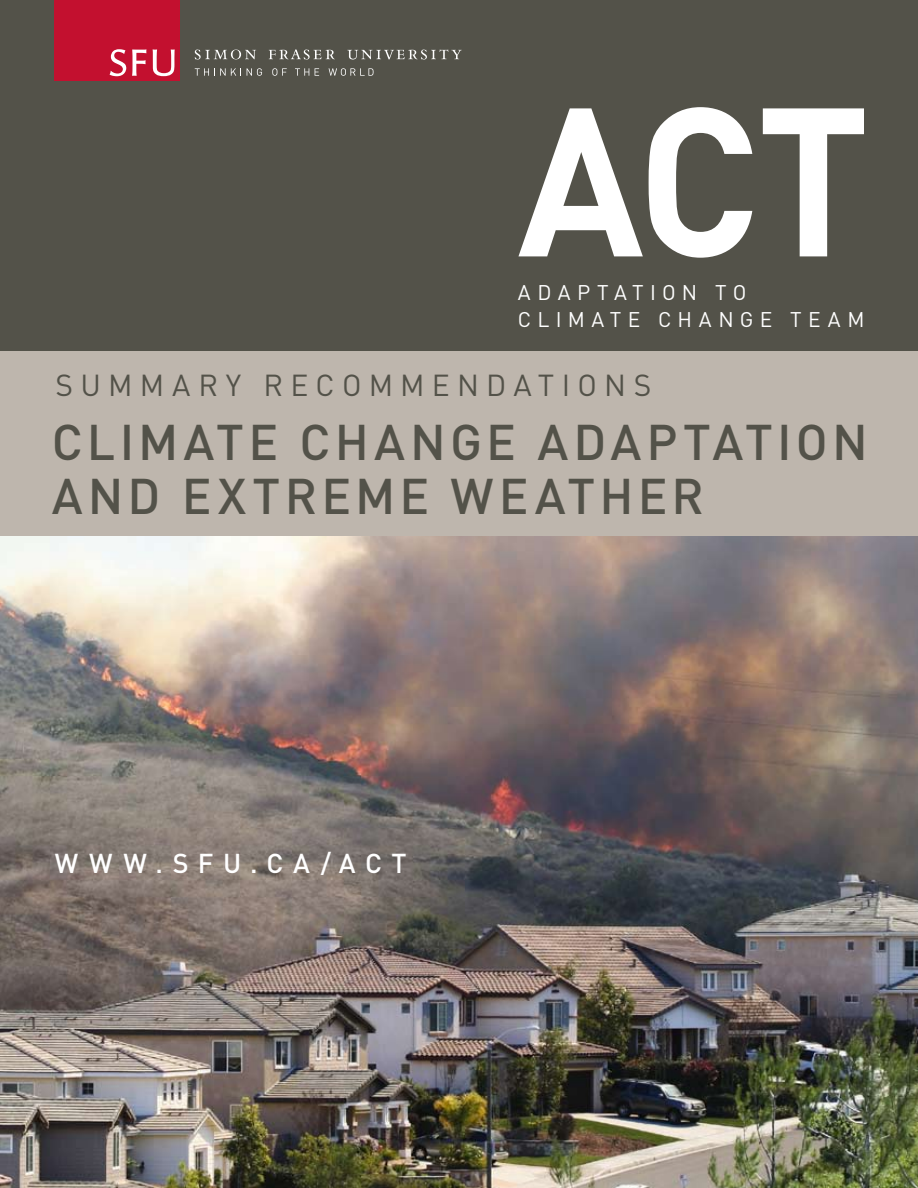
<style>
.page{position:relative;width:918px;height:1188px;background:#fff}
.page>*{position:absolute;margin:0;border:0;box-sizing:border-box;transform-origin:0 0}
.t1{font:700 207.9px "DIN Pro";color:#fff;scale:.95 1}
.t2{font:500 49.5px/54px "DIN Pro";letter-spacing:.085em;color:#535249}
.t3{font:30px "DIN Pro";letter-spacing:.245em;color:#535249}
.t4{font:500 27px "DIN Pro";letter-spacing:.355em;color:#fff}
.t5{font:21px/27px "DIN Pro";letter-spacing:.31em;color:#fff}
</style>
<div class="page">
<div style="left:0;top:0;width:918px;height:465px;background:#535249"></div>
<div style="left:0;top:351px;width:918px;height:185px;background:#beb6ad"></div>
<div style="left:54px;top:18px;width:126px;height:63px;background:#c3102f"></div>
<svg style="left:110px;top:49px;width:16px;height:27px"></svg>
<svg style="left:132px;top:49px;width:15px;height:27px"></svg>
<svg style="left:153px;top:49px;width:22px;height:27px"></svg>
<svg style="left:195px;top:68px;width:67px;height:8px"></svg>
<svg style="left:272px;top:68px;width:15px;height:8px"></svg>
<svg style="left:295px;top:68px;width:14px;height:8px"></svg>
<svg style="left:315px;top:68px;width:4px;height:8px"></svg>
<svg style="left:329px;top:68px;width:45px;height:8px"></svg>
<svg style="left:195px;top:50px;width:61px;height:10px"></svg>
<svg style="left:269px;top:50px;width:66px;height:10px"></svg>
<svg style="left:347px;top:50px;width:115px;height:10px"></svg>
<div style="left:54px;top:0;width:126px;height:21px;background:#c3102f"></div>
<img style="left:0;top:536px;width:918px;height:652px">
<h1 class="t1" style="left:518px;top:40px;width:372px">ACT</h1>
<p class="t5" style="left:518px;top:278px;width:348px">ADAPTATION TO<br>CLIMATE CHANGE TEAM</p>
<p class="t3" style="left:56px;top:364px;width:597px">SUMMARY RECOMMENDATIONS</p>
<p class="t2" style="left:52px;top:414px;width:818px">CLIMATE CHANGE ADAPTATION<br>AND EXTREME WEATHER</p>
<p class="t4" style="left:55px;top:845px;width:353px">WWW.SFU.CA/ACT</p>
</div>
